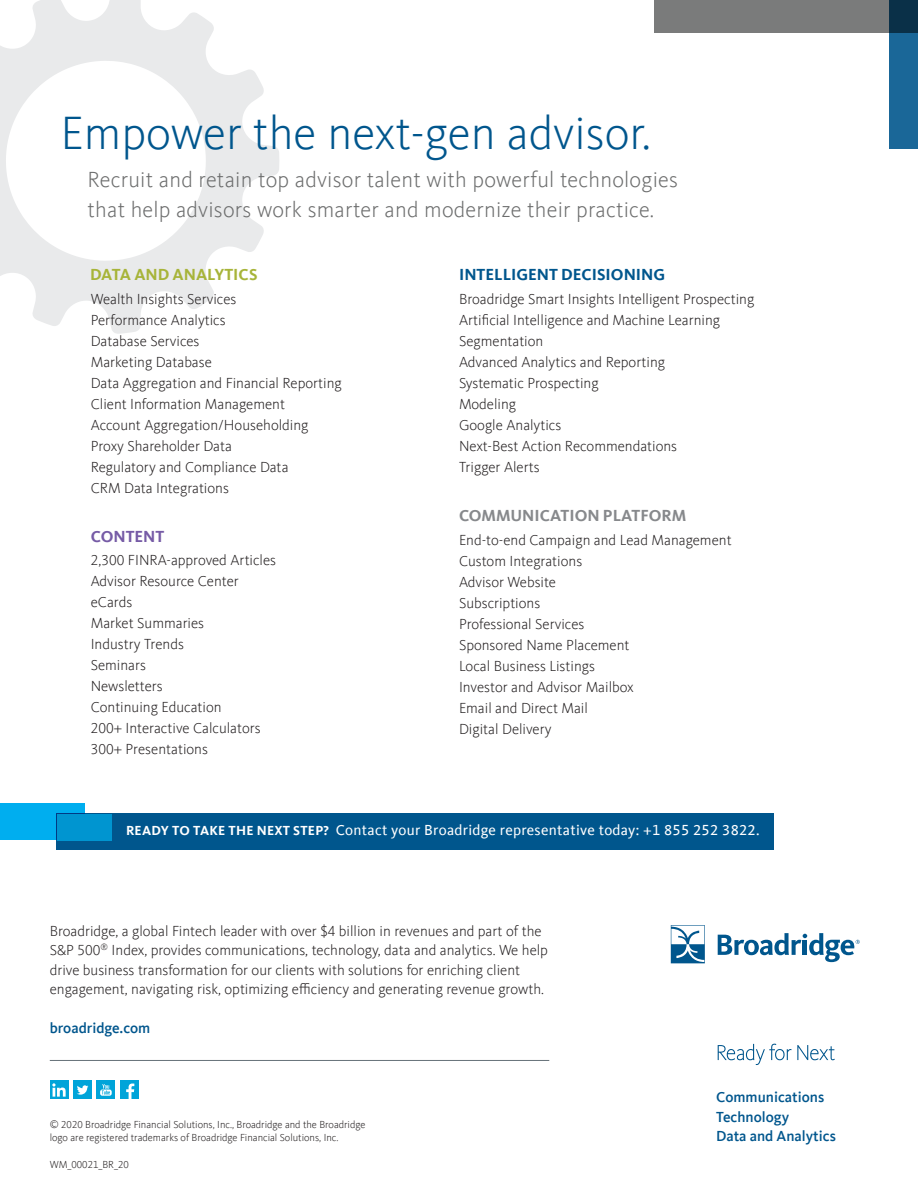
<style>
.page{position:relative;width:918px;height:1188px;background:#fff}
.page>*{position:absolute;margin:0;border:0;box-sizing:border-box;transform-origin:0 0}
.t1{font:300 48px "Kievit Offc";color:#00568d}
.t2{font:300 22.5px/30px "Kievit Offc";letter-spacing:.01em;color:#6c6d6d}
.t3{font:700 16.5px "Kievit Offc";color:#00568d}
.t4{font:700 16.5px "Kievit Offc";color:#87898c}
.t5{font:700 16.5px "Kievit Offc";color:#a7b439}
.t6{font:700 16.5px "Kievit Offc";color:#765ba6}
.t7{font:300 15px/21px "Kievit Offc";color:#231f20}
.t8{font:15px "Kievit Offc";letter-spacing:.02em;color:#fff}
.t9{font:500 15px/19.5px "Kievit Offc";color:#00568d}
.t10{font:300 10.5px/13.5px "Kievit Offc";color:#231f20}
.s1{font-weight:700;font-size:13.5px}
</style>
<div class="page">
<svg style="left:0;top:0;width:279px;height:334px"></svg>
<div style="left:889px;top:0;width:29px;height:149px;background:#1a6798"></div>
<svg style="left:654px;top:0;width:264px;height:33px;background:#6e7375"></svg>
<div style="left:57px;top:814px;width:717px;height:36px;background:#00568d"></div>
<div style="left:0;top:804px;width:85px;height:36px;background:#00aeef"></div>
<div style="left:57px;top:814px;width:55px;height:27px;background:#0095d0"></div>
<svg style="left:718px;top:933px;width:142px;height:29px"></svg>
<svg style="left:671px;top:925px;width:34px;height:38px"></svg>
<hr style="left:50px;top:1060px;width:499px;height:1px;background:#667279">
<div style="left:73px;top:1081px;width:19px;height:18px;background:#00a4d9"></div>
<svg style="left:77px;top:1085px;width:11px;height:10px"></svg>
<div style="left:97px;top:1081px;width:18px;height:18px;background:#00a4d9"></div>
<svg style="left:100px;top:1084px;width:12px;height:12px"></svg>
<div style="left:50px;top:1081px;width:18px;height:18px;background:#00a4d9"></div>
<svg style="left:52px;top:1083px;width:14px;height:14px"></svg>
<div style="left:120px;top:1081px;width:19px;height:18px;background:#00a4d9"></div>
<svg style="left:126px;top:1084px;width:8px;height:15px"></svg>
<svg style="left:718px;top:1044px;width:117px;height:21px"></svg>
<h1 class="t1" style="left:61px;top:106px;width:592px">Empower the next-gen advisor.</h1>
<h2 class="t2" style="left:88px;top:165px;width:592px">Recruit and retain top advisor talent with powerful technologies that help advisors work smarter and modernize their practice.</h2>
<p class="t5" style="left:90px;top:265px;width:169px">DATA AND ANALYTICS</p>
<p class="t3" style="left:459px;top:265px;width:208px">INTELLIGENT DECISIONING</p>
<p class="t7" style="left:91px;top:288px;width:253px">Wealth Insights Services<br>Performance Analytics<br>Database Services<br>Marketing Database<br>Data Aggregation and Financial Reporting<br>Client Information Management<br>Account Aggregation/Householding<br>Proxy Shareholder Data<br>Regulatory and Compliance Data<br>CRM Data Integrations</p>
<p class="t6" style="left:91px;top:527px;width:75px">CONTENT</p>
<p class="t7" style="left:91px;top:549px;width:187px">2,300 FINRA-approved Articles<br>Advisor Resource Center eCards<br>Market Summaries<br>Industry Trends<br>Seminars<br>Newsletters<br>Continuing Education<br>200+ Interactive Calculators<br>300+ Presentations</p>
<p class="t7" style="left:459px;top:288px;width:297px">Broadridge Smart Insights Intelligent Prospecting<br>Artificial Intelligence and Machine Learning<br>Segmentation<br>Advanced Analytics and Reporting<br>Systematic Prospecting<br>Modeling<br>Google Analytics<br>Next-Best Action Recommendations<br>Trigger Alerts</p>
<p class="t4" style="left:459px;top:506px;width:229px">COMMUNICATION PLATFORM</p>
<p class="t7" style="left:459px;top:530px;width:274px">End-to-end Campaign and Lead Management<br>Custom Integrations<br>Advisor Website<br>Subscriptions<br>Professional Services<br>Sponsored Name Placement<br>Local Business Listings<br>Investor and Advisor Mailbox<br>Email and Direct Mail<br>Digital Delivery</p>
<p class="t8" style="left:126px;top:821px;width:635px"><span class="s1">READY TO TAKE THE NEXT STEP?</span> Contact your Broadridge representative today: +1 855 252 3822.</p>
<p class="t7" style="left:50px;top:921px;width:500px;line-height:19.5px">Broadridge, a global Fintech leader with over $4 billion in revenues and part of the S&amp;P 500<sup>®</sup> Index, provides communications, technology, data and analytics. We help drive business transformation for our clients with solutions for enriching client engagement, navigating risk, optimizing efficiency and generating revenue growth.</p>
<p class="t9" style="left:50px;top:1018px;width:102px">broadridge.com</p>
<p class="t10" style="left:50px;top:1118px;width:317px">© 2020 Broadridge Financial Solutions, Inc., Broadridge and the Broadridge logo are registered trademarks of Broadridge Financial Solutions, Inc.</p>
<p class="t10" style="left:50px;top:1158px;width:81px">WM_00021_BR_20</p>
<p class="t9" style="left:716px;top:1087px;width:121px">Communications<br>Technology<br>Data and Analytics</p>
</div>
